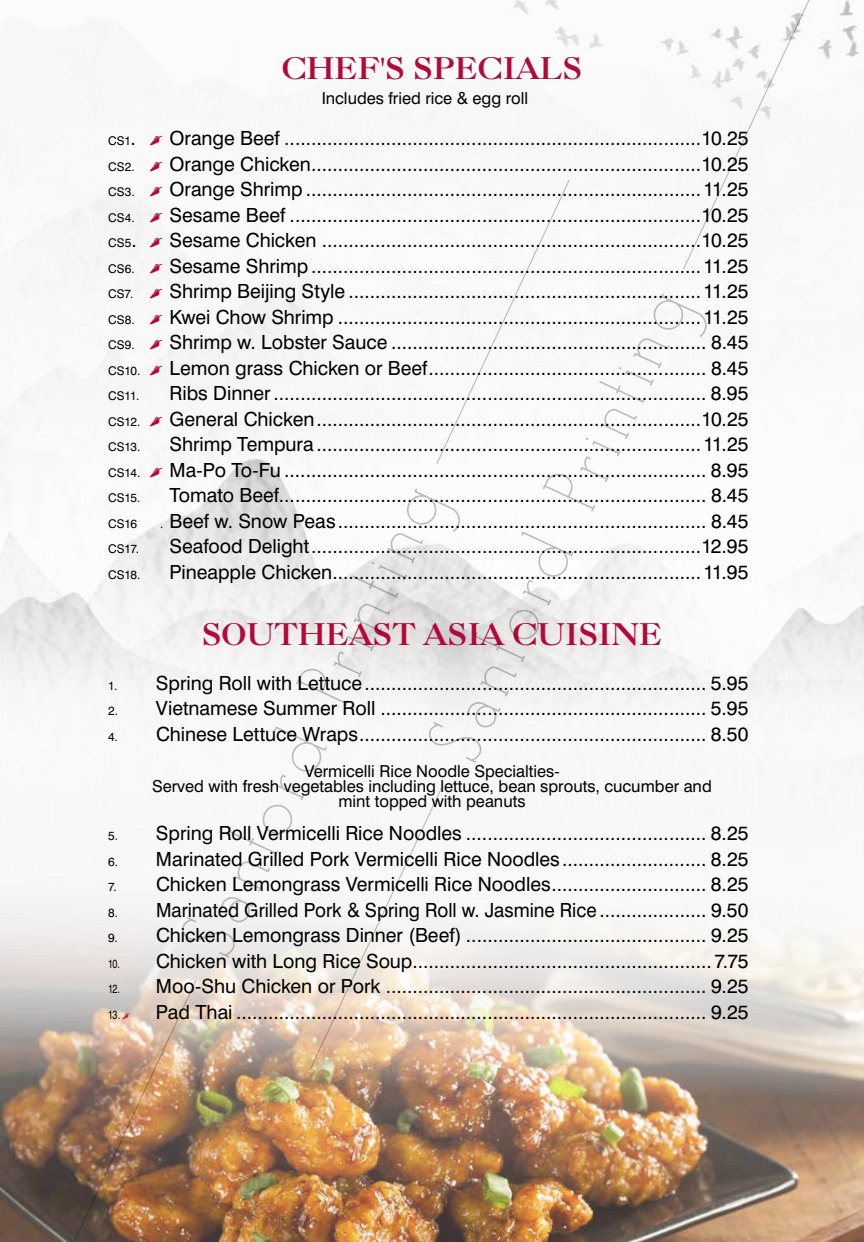
<style>
.page{position:relative;width:864px;height:1242px;background:#fff}
.page>*{position:absolute;margin:0;border:0;box-sizing:border-box;transform-origin:0 0}
.t1{font:700 30px "Caslon BT";color:#b30838}
.t2{font:19.5px "Swiss 721 BT";color:#000}
.t3{font:19.5px "Swiss 721 BT";color:#000;scale:.96 1}
.t4{font:16.5px/15px "Swiss 721 BT";color:#000;text-align:center}
.t5{font:12px "Swiss 721 BT";letter-spacing:.02em;color:#000}
.s1{font-size:19.5px}
.s2{font-size:12px}
</style>
<div class="page">
<img style="left:0;top:0;width:864px;height:772px">
<img style="left:0;top:890px;width:864px;height:352px">
<svg style="left:435px;top:178px;width:136px;height:115px"></svg>
<svg style="left:180px;top:488px;width:282px;height:470px;fill:#f7f6f6"></svg>
<svg style="left:309px;top:784px;width:135px;height:287px"></svg>
<svg style="left:682px;top:0;width:135px;height:270px"></svg>
<svg style="left:427px;top:293px;width:282px;height:470px"></svg>
<svg style="left:150px;top:136px;width:12px;height:9px"></svg>
<svg style="left:150px;top:161px;width:21px;height:11px"></svg>
<svg style="left:150px;top:187px;width:21px;height:10px"></svg>
<svg style="left:150px;top:212px;width:21px;height:11px"></svg>
<svg style="left:150px;top:238px;width:12px;height:9px"></svg>
<svg style="left:150px;top:263px;width:21px;height:11px"></svg>
<svg style="left:150px;top:289px;width:21px;height:10px"></svg>
<svg style="left:150px;top:314px;width:21px;height:11px"></svg>
<svg style="left:150px;top:340px;width:21px;height:10px"></svg>
<svg style="left:150px;top:365px;width:21px;height:11px"></svg>
<svg style="left:150px;top:416px;width:21px;height:11px"></svg>
<svg style="left:150px;top:467px;width:21px;height:11px"></svg>
<img style="left:62px;top:979px;width:136px;height:263px">
<h1 class="t1" style="left:282px;top:50px;width:302px">CHEF'S SPECIALS</h1>
<p class="t4" style="left:322px;top:91px;width:208px">Includes fried rice &amp; egg roll</p>
<p class="t5" style="left:108px;top:134px;width:29px">CS1<span class="s1">.</span></p>
<p class="t2" style="left:170px;top:126px;width:580px">Orange Beef ..............................................................................10.25</p>
<p class="t5" style="left:108px;top:159px;width:28px">CS2.</p>
<p class="t2" style="left:170px;top:152px;width:580px">Orange Chicken.........................................................................10.25</p>
<p class="t5" style="left:108px;top:185px;width:28px">CS3.</p>
<p class="t2" style="left:170px;top:177px;width:581px">Orange Shrimp ..........................................................................11.25</p>
<p class="t5" style="left:108px;top:210px;width:28px">CS4.</p>
<p class="t2" style="left:170px;top:203px;width:580px">Sesame Beef .............................................................................10.25</p>
<p class="t5" style="left:108px;top:236px;width:30px">CS5<span class="s1">.</span></p>
<p class="t2" style="left:170px;top:228px;width:580px">Sesame Chicken .......................................................................10.25</p>
<p class="t5" style="left:108px;top:261px;width:28px">CS6.</p>
<p class="t2" style="left:170px;top:254px;width:581px">Sesame Shrimp.........................................................................11.25</p>
<p class="t5" style="left:108px;top:287px;width:27px">CS7.</p>
<p class="t2" style="left:170px;top:279px;width:581px">Shrimp Beijing Style ..................................................................11.25</p>
<p class="t5" style="left:108px;top:312px;width:28px">CS8.</p>
<p class="t2" style="left:170px;top:305px;width:581px">Kwei Chow Shrimp ....................................................................11.25</p>
<p class="t5" style="left:108px;top:338px;width:28px">CS9.</p>
<p class="t2" style="left:170px;top:330px;width:580px">Shrimp w. Lobster Sauce ........................................................... 8.45</p>
<p class="t5" style="left:108px;top:363px;width:34px">CS10.</p>
<p class="t2" style="left:170px;top:356px;width:581px">Lemon grass Chicken or Beef.................................................... 8.45</p>
<p class="t5" style="left:108px;top:389px;width:33px">CS11.</p>
<p class="t2" style="left:170px;top:381px;width:580px">Ribs Dinner ................................................................................. 8.95</p>
<p class="t5" style="left:108px;top:414px;width:34px">CS12.</p>
<p class="t2" style="left:170px;top:407px;width:580px">General Chicken........................................................................10.25</p>
<p class="t5" style="left:108px;top:440px;width:34px">CS13.</p>
<p class="t2" style="left:170px;top:432px;width:580px">Shrimp Tempura ........................................................................11.25</p>
<p class="t5" style="left:108px;top:465px;width:34px">CS14.</p>
<p class="t2" style="left:170px;top:458px;width:580px">Ma-Po To-Fu ............................................................................... 8.95</p>
<p class="t5" style="left:108px;top:491px;width:34px">CS15.</p>
<p class="t2" style="left:169px;top:483px;width:581px">Tomato Beef................................................................................ 8.45</p>
<p class="t5" style="left:108px;top:516px;width:31px">CS16</p>
<p class="t2" style="left:160px;top:509px;width:590px"><span class="s2">.</span> Beef w. Snow Peas..................................................................... 8.45</p>
<p class="t5" style="left:108px;top:542px;width:33px">CS17.</p>
<p class="t2" style="left:170px;top:534px;width:581px">Seafood Delight.........................................................................12.95</p>
<p class="t5" style="left:108px;top:567px;width:34px">CS18.</p>
<p class="t2" style="left:170px;top:560px;width:581px">Pineapple Chicken.....................................................................11.95</p>
<h1 class="t1" style="left:202px;top:616px;width:462px">SOUTHEAST ASIA CUISINE</h1>
<p class="t2" style="left:108px;top:671px;width:642px"><span class="s2">1.</span> Spring Roll with Lettuce................................................................ 5.95</p>
<p class="t2" style="left:108px;top:697px;width:642px"><span class="s2">2.</span> Vietnamese Summer Roll ............................................................. 5.95</p>
<p class="t2" style="left:108px;top:722px;width:642px"><span class="s2">4.</span> Chinese Lettuce Wraps................................................................. 8.50</p>
<p class="t4" style="left:152px;top:764px;width:561px">Vermicelli Rice Noodle Specialties-<br>Served with fresh vegetables including lettuce, bean sprouts, cucumber and mint topped with peanuts</p>
<p class="t2" style="left:108px;top:821px;width:642px"><span class="s2">5.</span> Spring Roll Vermicelli Rice Noodles ............................................. 8.25</p>
<p class="t2" style="left:108px;top:847px;width:642px"><span class="s2">6.</span> Marinated Grilled Pork Vermicelli Rice Noodles........................... 8.25</p>
<p class="t2" style="left:108px;top:872px;width:642px"><span class="s2">7.</span> Chicken Lemongrass Vermicelli Rice Noodles............................. 8.25</p>
<p class="t3" style="left:108px;top:898px;width:669px"><span class="s2">8.</span> Marinated Grilled Pork &amp; Spring Roll w. Jasmine Rice .................... 9.50</p>
<p class="t2" style="left:108px;top:923px;width:642px"><span class="s2">9.</span> Chicken Lemongrass Dinner (Beef) ............................................. 9.25</p>
<p class="t2" style="left:108px;top:949px;width:642px"><span class="s2">10.</span> Chicken with Long Rice Soup........................................................ 7.75</p>
<p class="t2" style="left:108px;top:974px;width:642px"><span class="s2">12.</span> Moo-Shu Chicken or Pork ............................................................ 9.25</p>
<p class="t2" style="left:108px;top:1000px;width:642px"><span class="s2">13.</span> Pad Thai ........................................................................................ 9.25</p>
</div>
